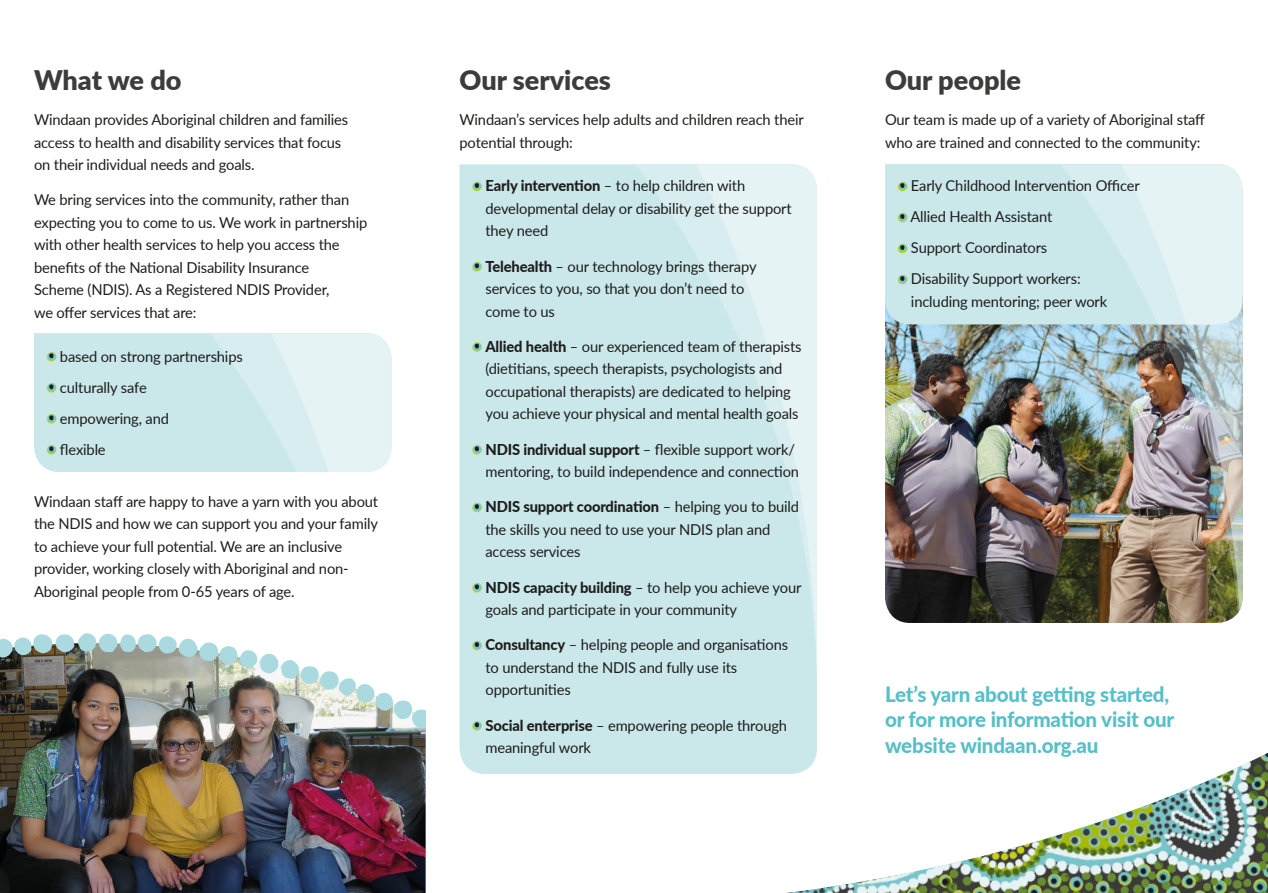
<style>
.page{position:relative;width:1268px;height:893px;background:#fff}
.page>*{position:absolute;margin:0;border:0;box-sizing:border-box;transform-origin:0 0}
._3_Subhead{font:900 27px "Lato";color:#3c3c3b}
._4_Body_Copy{font:800 21px/25.5px "Lato";letter-spacing:-.01em;color:#57bfc7}
._4_Body_Copy-2{font:15px/22.5px "Lato";letter-spacing:-.01em;color:#1d1d1b}
.s1{font-weight:800}
</style>
<div class="page">
<img style="left:885px;top:324px;width:174px;height:299px">
<img style="left:1059px;top:324px;width:62px;height:299px">
<img style="left:1121px;top:324px;width:121px;height:299px">
<div style="left:34px;top:333px;width:175px;height:139px;background:#cae7ea"></div>
<svg style="left:209px;top:333px;width:182px;height:139px;background:#daeef0"></svg>
<div style="left:459px;top:164px;width:357px;height:610px;background:#cae7ea"></div>
<svg style="left:634px;top:164px;width:61px;height:534px;background:#cbe7ea"></svg>
<svg style="left:695px;top:164px;width:121px;height:534px;background:#d4ebee"></svg>
<div style="left:885px;top:164px;width:174px;height:160px;background:#cae7ea"></div>
<svg style="left:1059px;top:164px;width:183px;height:160px;background:#d9edf0"></svg>
<div style="left:606px;top:746px;width:211px;height:28px;background:#cae7ea"></div>
<img style="left:786px;top:753px;width:481px;height:140px">
<img style="left:0;top:728px;width:425px;height:165px">
<svg style="left:894px;top:179px;width:16px;height:15px"></svg>
<svg style="left:894px;top:210px;width:16px;height:15px"></svg>
<svg style="left:894px;top:241px;width:16px;height:15px"></svg>
<svg style="left:894px;top:272px;width:16px;height:15px"></svg>
<svg style="left:469px;top:179px;width:16px;height:15px"></svg>
<svg style="left:469px;top:259px;width:16px;height:16px"></svg>
<svg style="left:469px;top:339px;width:16px;height:16px"></svg>
<svg style="left:469px;top:442px;width:16px;height:16px"></svg>
<svg style="left:469px;top:500px;width:16px;height:15px"></svg>
<svg style="left:469px;top:580px;width:16px;height:16px"></svg>
<svg style="left:469px;top:638px;width:16px;height:15px"></svg>
<svg style="left:469px;top:718px;width:16px;height:16px"></svg>
<svg style="left:44px;top:349px;width:15px;height:16px"></svg>
<svg style="left:44px;top:380px;width:15px;height:16px"></svg>
<svg style="left:44px;top:411px;width:15px;height:16px"></svg>
<svg style="left:44px;top:442px;width:15px;height:16px"></svg>
<img style="left:0;top:634px;width:425px;height:94px">
<p class="_3_Subhead" style="left:34px;top:60px;width:149px">What we do</p>
<p class="_4_Body_Copy-2" style="left:34px;top:108px;width:315px">Windaan provides Aboriginal children and families access to health and disability services that focus on their individual needs and goals.</p>
<p class="_4_Body_Copy-2" style="left:34px;top:188px;width:335px">We bring services into the community, rather than expecting you to come to us. We work in partnership with other health services to help you access the benefits of the National Disability Insurance<br>Scheme (NDIS). As a Registered NDIS Provider,<br>we offer services that are:</p>
<p class="_4_Body_Copy-2" style="left:60px;top:344px;width:184px">based on strong partnerships</p>
<p class="_4_Body_Copy-2" style="left:60px;top:375px;width:88px">culturally safe</p>
<p class="_4_Body_Copy-2" style="left:60px;top:406px;width:111px">empowering, and</p>
<p class="_4_Body_Copy-2" style="left:60px;top:437px;width:47px">flexible</p>
<p class="_4_Body_Copy-2" style="left:34px;top:489px;width:345px">Windaan staff are happy to have a yarn with you about the NDIS and how we can support you and your family to achieve your full potential. We are an inclusive provider, working closely with Aboriginal and non-Aboriginal people from 0-65 years of age.</p>
<p class="_3_Subhead" style="left:459px;top:60px;width:153px">Our services</p>
<p class="_4_Body_Copy-2" style="left:459px;top:108px;width:346px">Windaan’s services help adults and children reach their potential through:</p>
<p class="_4_Body_Copy-2" style="left:485px;top:174px;width:308px"><span class="s1">Early intervention</span> – to help children with developmental delay or disability get the support they need</p>
<p class="_4_Body_Copy-2" style="left:485px;top:254px;width:272px"><span class="s1">Telehealth</span> – our technology brings therapy services to you, so that you don’t need to come to us</p>
<p class="_4_Body_Copy-2" style="left:485px;top:334px;width:317px"><span class="s1">Allied health</span> – our experienced team of therapists (dietitians, speech therapists, psychologists and occupational therapists) are dedicated to helping you achieve your physical and mental health goals</p>
<p class="_4_Body_Copy-2" style="left:485px;top:437px;width:315px"><span class="s1">NDIS individual support</span> – flexible support work/ mentoring, to build independence and connection</p>
<p class="_4_Body_Copy-2" style="left:485px;top:495px;width:315px"><span class="s1">NDIS support coordination</span> – helping you to build the skills you need to use your NDIS plan and access services</p>
<p class="_4_Body_Copy-2" style="left:485px;top:575px;width:317px"><span class="s1">NDIS capacity building</span> – to help you achieve your goals and participate in your community</p>
<p class="_4_Body_Copy-2" style="left:485px;top:633px;width:304px"><span class="s1">Consultancy</span> – helping people and organisations to understand the NDIS and fully use its opportunities</p>
<p class="_4_Body_Copy-2" style="left:485px;top:713px;width:303px"><span class="s1">Social enterprise</span> – empowering people through meaningful work</p>
<p class="_3_Subhead" style="left:884px;top:60px;width:138px">Our people</p>
<p class="_4_Body_Copy-2" style="left:884px;top:108px;width:321px">Our team is made up of a variety of Aboriginal staff who are trained and connected to the community:</p>
<p class="_4_Body_Copy-2" style="left:910px;top:174px;width:230px">Early Childhood Intervention Officer</p>
<p class="_4_Body_Copy-2" style="left:910px;top:205px;width:143px">Allied Health Assistant</p>
<p class="_4_Body_Copy-2" style="left:910px;top:236px;width:138px">Support Coordinators</p>
<p class="_4_Body_Copy-2" style="left:910px;top:267px;width:198px">Disability Support workers: including mentoring; peer work</p>
<p class="_4_Body_Copy" style="left:884px;top:680px;width:291px">Let’s yarn about getting started, or for more information visit our website windaan.org.au</p>
</div>
